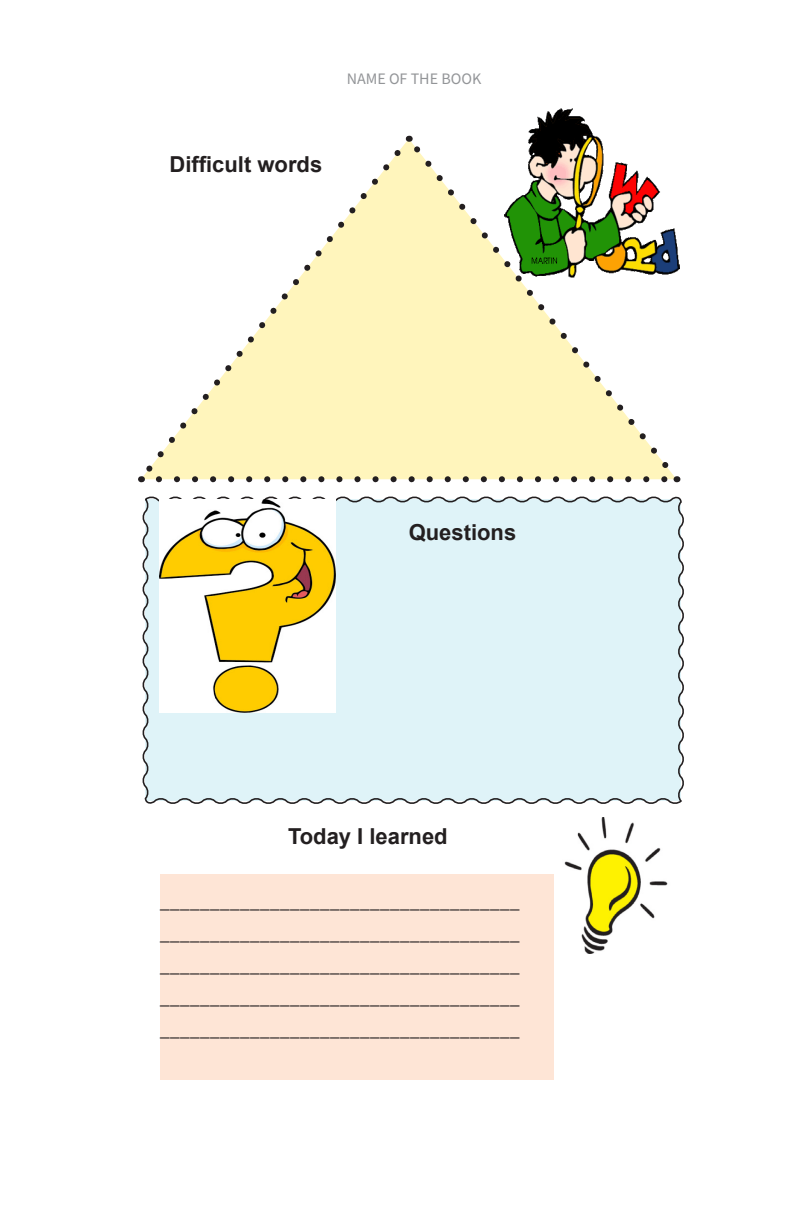
<style>
.page{position:relative;width:792px;height:1224px;background:#fff}
.page>*{position:absolute;margin:0;border:0;box-sizing:border-box;transform-origin:0 0}
.Headings_Defaults{font:700 22px "Arial";color:#231f20}
.t1{font:20px "Source Sans Pro";color:#231f20}
.t2{font:16px "Source Sans Pro";color:#939598}
</style>
<div class="page">
<img style="left:528px;top:108px;width:152px;height:164px">
<svg style="left:138px;top:145px;width:268px;height:336px"></svg>
<svg style="left:159px;top:476px;width:509px;height:6px"></svg>
<svg style="left:406px;top:137px;width:268px;height:336px"></svg>
<div style="left:142px;top:496px;width:542px;height:308px;background:#dff3f8"></div>
<img style="left:564px;top:818px;width:104px;height:136px">
<div style="left:160px;top:874px;width:394px;height:206px;background:#fee5d6"></div>
<img style="left:160px;top:500px;width:175px;height:212px">
<p class="t2" style="left:347px;top:68px;width:136px">NAME OF THE BOOK</p>
<p class="Headings_Defaults" style="left:170px;top:150px;width:154px">Difficult words</p>
<p class="Headings_Defaults" style="left:409px;top:518px;width:109px">Questions</p>
<p class="Headings_Defaults" style="left:288px;top:822px;width:161px">Today I learned</p>
<p class="t1" style="left:160px;top:888px;width:361px">____________________________________</p>
<p class="t1" style="left:160px;top:920px;width:361px">____________________________________</p>
<p class="t1" style="left:160px;top:952px;width:361px">____________________________________</p>
<p class="t1" style="left:160px;top:984px;width:361px">____________________________________</p>
<p class="t1" style="left:160px;top:1016px;width:361px">____________________________________</p>
</div>
